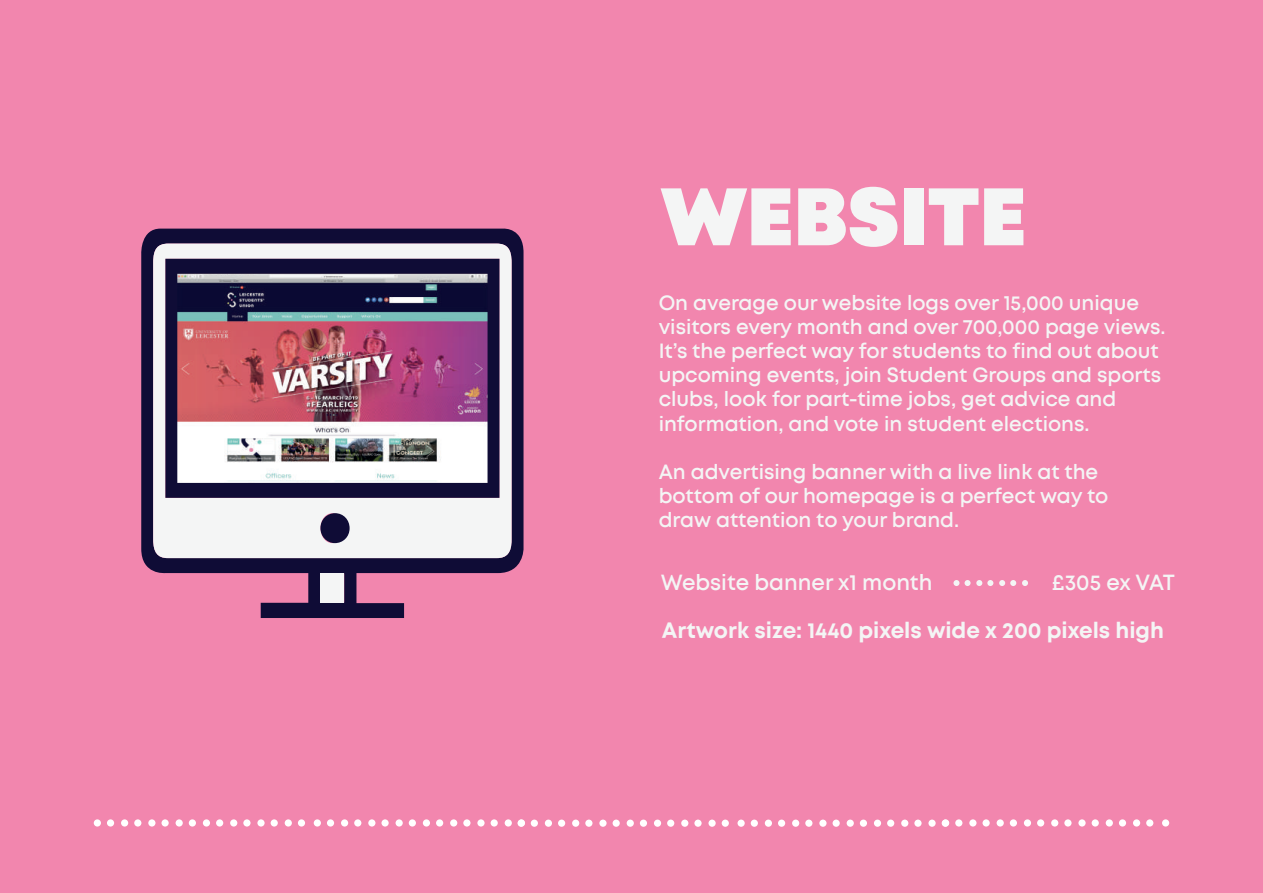
<style>
.page{position:relative;width:1263px;height:893px;background:#f286ae}
.page>*{position:absolute;margin:0;border:0;box-sizing:border-box;transform-origin:0 0}
.t1{font:900 81.3px "Mont";color:#f4f5f5}
.t2{font:700 21.6px "Mont";color:#f4f5f5}
.t3{font:600 21.3px "Mont";color:#f4f5f5}
.t4{font:600 20.1px/24.2px "Mont";color:#f4f5f5}
</style>
<div class="page">
<svg style="left:953px;top:580px;width:17px;height:6px"></svg>
<svg style="left:976px;top:580px;width:17px;height:6px"></svg>
<svg style="left:999px;top:580px;width:17px;height:6px"></svg>
<svg style="left:1022px;top:580px;width:6px;height:6px"></svg>
<svg style="left:141px;top:228px;width:383px;height:390px;fill:#0f0c36"></svg>
<div style="left:153px;top:244px;width:359px;height:314px;background:#f4f5f5"></div>
<div style="left:321px;top:573px;width:23px;height:30px;background:#f4f5f5"></div>
<img style="left:165px;top:259px;width:334px;height:239px">
<div style="left:320px;top:513px;width:30px;height:30px;background:#0f0c36;border-radius:50%"></div>
<div style="left:94px;top:819px;width:7px;height:7px;background:#fff;border-radius:50%"></div>
<div style="left:107px;top:819px;width:7px;height:7px;background:#fff;border-radius:50%"></div>
<div style="left:121px;top:819px;width:7px;height:7px;background:#fff;border-radius:50%"></div>
<div style="left:134px;top:819px;width:7px;height:7px;background:#fff;border-radius:50%"></div>
<div style="left:148px;top:819px;width:7px;height:7px;background:#fff;border-radius:50%"></div>
<div style="left:161px;top:819px;width:8px;height:7px;background:#fff;border-radius:50%"></div>
<div style="left:176px;top:819px;width:7px;height:7px;background:#fff;border-radius:50%"></div>
<div style="left:189px;top:819px;width:7px;height:7px;background:#fff;border-radius:50%"></div>
<div style="left:203px;top:819px;width:7px;height:7px;background:#fff;border-radius:50%"></div>
<div style="left:216px;top:819px;width:7px;height:7px;background:#fff;border-radius:50%"></div>
<div style="left:230px;top:819px;width:7px;height:7px;background:#fff;border-radius:50%"></div>
<div style="left:243px;top:819px;width:8px;height:7px;background:#fff;border-radius:50%"></div>
<div style="left:257px;top:819px;width:8px;height:7px;background:#fff;border-radius:50%"></div>
<div style="left:271px;top:819px;width:7px;height:7px;background:#fff;border-radius:50%"></div>
<div style="left:285px;top:819px;width:7px;height:7px;background:#fff;border-radius:50%"></div>
<div style="left:298px;top:819px;width:7px;height:7px;background:#fff;border-radius:50%"></div>
<div style="left:314px;top:819px;width:7px;height:7px;background:#fff;border-radius:50%"></div>
<div style="left:327px;top:819px;width:7px;height:7px;background:#fff;border-radius:50%"></div>
<div style="left:341px;top:819px;width:7px;height:7px;background:#fff;border-radius:50%"></div>
<div style="left:354px;top:819px;width:7px;height:7px;background:#fff;border-radius:50%"></div>
<div style="left:368px;top:819px;width:7px;height:7px;background:#fff;border-radius:50%"></div>
<div style="left:381px;top:819px;width:8px;height:7px;background:#fff;border-radius:50%"></div>
<div style="left:396px;top:819px;width:7px;height:7px;background:#fff;border-radius:50%"></div>
<div style="left:409px;top:819px;width:7px;height:7px;background:#fff;border-radius:50%"></div>
<div style="left:423px;top:819px;width:7px;height:7px;background:#fff;border-radius:50%"></div>
<div style="left:436px;top:819px;width:7px;height:7px;background:#fff;border-radius:50%"></div>
<div style="left:450px;top:819px;width:7px;height:7px;background:#fff;border-radius:50%"></div>
<div style="left:463px;top:819px;width:7px;height:7px;background:#fff;border-radius:50%"></div>
<div style="left:477px;top:819px;width:8px;height:7px;background:#fff;border-radius:50%"></div>
<div style="left:491px;top:819px;width:7px;height:7px;background:#fff;border-radius:50%"></div>
<div style="left:505px;top:819px;width:7px;height:7px;background:#fff;border-radius:50%"></div>
<div style="left:518px;top:819px;width:7px;height:7px;background:#fdf7f9;border-radius:50%"></div>
<div style="left:517px;top:820px;width:8px;height:7px;background:#fff;border-radius:50%"></div>
<div style="left:531px;top:820px;width:7px;height:7px;background:#fff;border-radius:50%"></div>
<div style="left:545px;top:820px;width:7px;height:7px;background:#fff;border-radius:50%"></div>
<div style="left:558px;top:820px;width:7px;height:7px;background:#fff;border-radius:50%"></div>
<div style="left:572px;top:820px;width:7px;height:7px;background:#fff;border-radius:50%"></div>
<div style="left:585px;top:820px;width:7px;height:7px;background:#fff;border-radius:50%"></div>
<div style="left:599px;top:820px;width:8px;height:7px;background:#fff;border-radius:50%"></div>
<div style="left:613px;top:820px;width:7px;height:7px;background:#fff;border-radius:50%"></div>
<div style="left:627px;top:820px;width:7px;height:7px;background:#fff;border-radius:50%"></div>
<div style="left:640px;top:820px;width:7px;height:7px;background:#fff;border-radius:50%"></div>
<div style="left:654px;top:820px;width:7px;height:7px;background:#fff;border-radius:50%"></div>
<div style="left:667px;top:820px;width:7px;height:7px;background:#fff;border-radius:50%"></div>
<div style="left:681px;top:820px;width:7px;height:7px;background:#fff;border-radius:50%"></div>
<div style="left:694px;top:820px;width:8px;height:7px;background:#fff;border-radius:50%"></div>
<div style="left:708px;top:820px;width:8px;height:7px;background:#fff;border-radius:50%"></div>
<div style="left:722px;top:820px;width:7px;height:7px;background:#fff;border-radius:50%"></div>
<div style="left:737px;top:820px;width:8px;height:7px;background:#fff;border-radius:50%"></div>
<div style="left:751px;top:820px;width:7px;height:7px;background:#fff;border-radius:50%"></div>
<div style="left:765px;top:820px;width:7px;height:7px;background:#fff;border-radius:50%"></div>
<div style="left:778px;top:820px;width:7px;height:7px;background:#fff;border-radius:50%"></div>
<div style="left:792px;top:820px;width:7px;height:7px;background:#fff;border-radius:50%"></div>
<div style="left:805px;top:820px;width:7px;height:7px;background:#fff;border-radius:50%"></div>
<div style="left:819px;top:820px;width:7px;height:7px;background:#fff;border-radius:50%"></div>
<div style="left:832px;top:820px;width:8px;height:7px;background:#fff;border-radius:50%"></div>
<div style="left:847px;top:820px;width:7px;height:7px;background:#fff;border-radius:50%"></div>
<div style="left:860px;top:820px;width:7px;height:7px;background:#fff;border-radius:50%"></div>
<div style="left:874px;top:820px;width:7px;height:7px;background:#fff;border-radius:50%"></div>
<div style="left:887px;top:820px;width:7px;height:7px;background:#fff;border-radius:50%"></div>
<div style="left:901px;top:820px;width:7px;height:7px;background:#fff;border-radius:50%"></div>
<div style="left:914px;top:820px;width:7px;height:7px;background:#fff;border-radius:50%"></div>
<div style="left:928px;top:820px;width:8px;height:7px;background:#fff;border-radius:50%"></div>
<div style="left:942px;top:820px;width:7px;height:7px;background:#fff;border-radius:50%"></div>
<div style="left:942px;top:819px;width:7px;height:7px;background:#fff;border-radius:50%"></div>
<div style="left:955px;top:819px;width:7px;height:7px;background:#fff;border-radius:50%"></div>
<div style="left:969px;top:819px;width:7px;height:7px;background:#fff;border-radius:50%"></div>
<div style="left:982px;top:819px;width:8px;height:7px;background:#fff;border-radius:50%"></div>
<div style="left:996px;top:819px;width:8px;height:7px;background:#fff;border-radius:50%"></div>
<div style="left:1010px;top:819px;width:7px;height:7px;background:#fff;border-radius:50%"></div>
<div style="left:1024px;top:819px;width:7px;height:7px;background:#fff;border-radius:50%"></div>
<div style="left:1037px;top:819px;width:7px;height:7px;background:#fff;border-radius:50%"></div>
<div style="left:1051px;top:819px;width:7px;height:7px;background:#fff;border-radius:50%"></div>
<div style="left:1064px;top:819px;width:7px;height:7px;background:#fff;border-radius:50%"></div>
<div style="left:1078px;top:819px;width:8px;height:7px;background:#fff;border-radius:50%"></div>
<div style="left:1092px;top:819px;width:7px;height:7px;background:#fff;border-radius:50%"></div>
<div style="left:1106px;top:819px;width:7px;height:7px;background:#fff;border-radius:50%"></div>
<div style="left:1119px;top:819px;width:7px;height:7px;background:#fff;border-radius:50%"></div>
<div style="left:1133px;top:819px;width:7px;height:7px;background:#fff;border-radius:50%"></div>
<div style="left:1146px;top:819px;width:7px;height:7px;background:#fff;border-radius:50%"></div>
<div style="left:1162px;top:819px;width:7px;height:7px;background:#fff;border-radius:50%"></div>
<h1 class="t1" style="left:661px;top:177px;width:367px">WEBSITE</h1>
<p class="t4" style="left:659px;top:292px;width:508px">On average our website logs over 15,000 unique visitors every month and over 700,000 page views.<br>It’s the perfect way for students to find out about upcoming events, join Student Groups and sports clubs, look for part-time jobs, get advice and information, and vote in student elections.</p>
<p class="t4" style="left:659px;top:460px;width:451px">An advertising banner with a live link at the bottom of our homepage is a perfect way to draw attention to your brand.</p>
<p class="t3" style="left:661px;top:572px;width:273px">Website banner x1 month</p>
<p class="t3" style="left:1052px;top:572px;width:124px">£305 ex VAT</p>
<p class="t2" style="left:662px;top:619px;width:504px">Artwork size: 1440 pixels wide x 200 pixels high</p>
</div>
